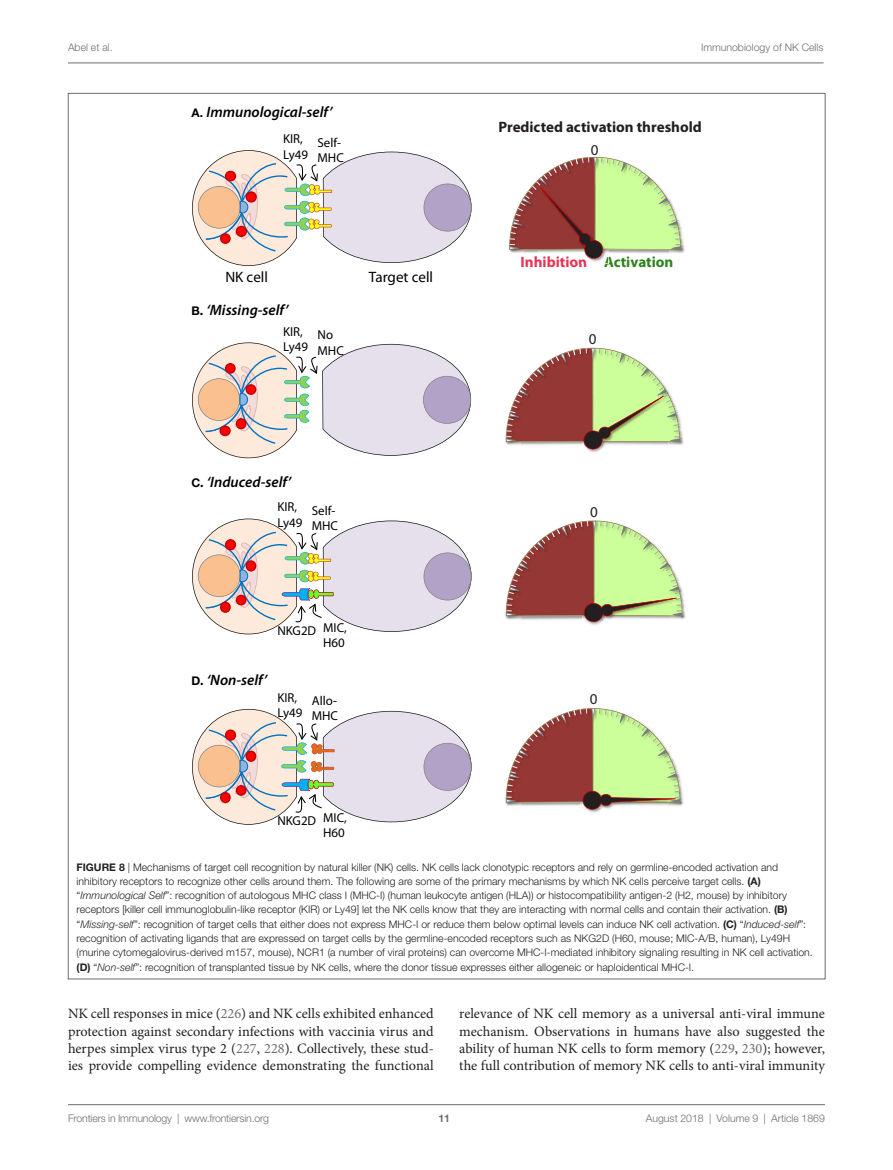
<style>
.page{position:relative;width:893px;height:1170px;background:#fff}
.page>*{position:absolute;margin:0;border:0;box-sizing:border-box;transform-origin:0 0}
.t1{font:italic 600 15px "Myriad Pro";color:#000}
.t2{font:700 15px "Myriad Pro";color:#231f20}
.t3{font:700 15px "Myriad Pro";color:#ea3255}
.t4{font:15px "Myriad Pro";color:#000}
.t5{font:15px "Myriad Pro";color:#231f20}
.t6{font:14.25px/17.2px "Minion Pro";color:#231f20;text-align:justify}
.t7{font:12.9px/15.5px "Myriad Pro";color:#000}
.t8{font:300 10.5px/14.2px "Helvetica Neue LT Std";color:#231f20}
.t9{font:300 10.5px "Helvetica Neue LT Std";color:#6c6d70}
.t10{font:700 10.5px "Helvetica Neue LT Std";color:#6c6d70}
.s1{font-family:"Helvetica Neue LT Std";font-weight:700;font-style:normal;font-size:12px}
.s2{color:#287e19}
.s3{color:#2a841a}
.s4{font-weight:700}
.s5{font-style:italic}
.s6{color:#6c6d70}
</style>
<div class="page">
<img style="left:588px;top:622px;width:13px;height:3px">
<svg style="left:505px;top:520px;width:181px;height:102px"></svg>
<img style="left:588px;top:450px;width:12px;height:2px">
<svg style="left:505px;top:347px;width:179px;height:103px"></svg>
<img style="left:586px;top:809px;width:15px;height:4px">
<svg style="left:505px;top:708px;width:179px;height:101px"></svg>
<svg style="left:192px;top:150px;width:280px;height:116px"></svg>
<svg style="left:192px;top:342px;width:280px;height:117px"></svg>
<svg style="left:192px;top:518px;width:280px;height:117px"></svg>
<svg style="left:192px;top:708px;width:280px;height:117px"></svg>
<svg style="left:509px;top:156px;width:176px;height:106px"></svg>
<hr style="left:68px;top:1104px;width:757px;height:1px;background:#6c6d70">
<hr style="left:68px;top:63px;width:755px;height:1px;background:#6c6d70">
<p class="t9" style="left:68px;top:41px;width:46px">Abel et al.</p>
<p class="t9" style="left:701px;top:41px;width:124px">Immunobiology of NK Cells</p>
<h1 class="t1" style="left:192px;top:103px;width:142px"><span class="s1">A.</span> Immunological-self’</h1>
<p class="t7" style="left:283px;top:131px;width:27px">KIR,<br>Ly49</p>
<p class="t7" style="left:318px;top:134px;width:28px">Self-<br>MHC</p>
<h1 class="t4" style="left:225px;top:268px;width:44px">NK cell</h1>
<h1 class="t4" style="left:369px;top:268px;width:66px">Target cell</h1>
<h1 class="t1" style="left:192px;top:300px;width:98px"><span class="s1">B</span>. ‘Missing-self’</h1>
<p class="t7" style="left:283px;top:323px;width:27px">KIR,<br>Ly49</p>
<p class="t7" style="left:318px;top:327px;width:28px">No<br>MHC</p>
<h1 class="t1" style="left:192px;top:473px;width:101px"><span class="s1">C</span>. ‘Induced-self’</h1>
<p class="t7" style="left:277px;top:499px;width:27px">KIR,<br>Ly49</p>
<p class="t7" style="left:312px;top:502px;width:28px">Self-<br>MHC</p>
<p class="t7" style="left:277px;top:624px;width:71px;line-height:12.3px;text-align:right">NKG2D MIC,<br>H60</p>
<h1 class="t1" style="left:192px;top:670px;width:77px"><span class="s1">D</span>. ‘Non-self’</h1>
<p class="t7" style="left:277px;top:689px;width:27px">KIR,<br>Ly49</p>
<p class="t7" style="left:312px;top:692px;width:28px">Allo-<br>MHC</p>
<p class="t7" style="left:277px;top:814px;width:71px;line-height:12.3px;text-align:right">NKG2D MIC,<br>H60</p>
<h1 class="t2" style="left:498px;top:117px;width:205px">Predicted activation threshold</h1>
<h1 class="t5" style="left:591px;top:140px;width:9px">0</h1>
<h1 class="t3" style="left:521px;top:252px;width:154px">Inhibition <span class="s2">A</span><span class="s3">ctivation</span></h1>
<h1 class="t5" style="left:589px;top:330px;width:9px">0</h1>
<h1 class="t5" style="left:590px;top:502px;width:9px">0</h1>
<h1 class="t5" style="left:590px;top:689px;width:9px">0</h1>
<p class="t8" style="left:77px;top:859px;width:738px"><span class="s4">FIGURE 8</span> | Mechanisms of target cell recognition by natural killer (NK) cells. NK cells lack clonotypic receptors and rely on germline-encoded activation and inhibitory receptors to recognize other cells around them. The following are some of the primary mechanisms by which NK cells perceive target cells. <span class="s4">(A) </span>“<span class="s5">Immunological Self</span>”: recognition of autologous MHC class I (MHC-I) (human leukocyte antigen (HLA)) or histocompatibility antigen-2 (H2, mouse) by inhibitory receptors [killer cell immunoglobulin-like receptor (KIR) or Ly49] let the NK cells know that they are interacting with normal cells and contain their activation. <span class="s4">(B) </span>“<span class="s5">Missing-self</span>”: recognition of target cells that either does not express MHC-I or reduce them below optimal levels can induce NK cell activation. <span class="s4">(C)</span> “<span class="s5">Induced-self</span>”: recognition of activating ligands that are expressed on target cells by the germline-encoded receptors such as NKG2D (H60, mouse; MIC-A/B, human), Ly49H (murine cytomegalovirus-derived m157, mouse), NCR1 (a number of viral proteins) can overcome MHC-I-mediated inhibitory signaling resulting in NK cell activation. <span class="s4">(D)</span> “<span class="s5">Non-self</span>”: recognition of transplanted tissue by NK cells, where the donor tissue expresses either allogeneic or haploidentical MHC-I.</p>
<p class="t6" style="left:68px;top:1005px;width:367px">NK cell responses in mice (<span class="s6">226</span>) and NK cells exhibited enhanced protection against secondary infections with vaccinia virus and herpes simplex virus type 2 (<span class="s6">227</span>, <span class="s6">228</span>). Collectively, these stud&shy;ies provide compelling evidence demonstrating the functional</p>
<p class="t6" style="left:459px;top:1005px;width:367px">relevance of NK cell memory as a universal anti-viral immune mechanism. Observations in humans have also suggested the ability of human NK cells to form memory (<span class="s6">229</span>, <span class="s6">230</span>); however, the full contribution of memory NK cells to anti-viral immunity</p>
<p class="t9" style="left:68px;top:1111px;width:203px">Frontiers in Immunology | www.frontiersin.org</p>
<p class="t9" style="left:646px;top:1111px;width:181px">August 2018 | Volume 9 | Article 1869</p>
<p class="t10" style="left:439px;top:1111px;width:13px">11</p>
</div>
